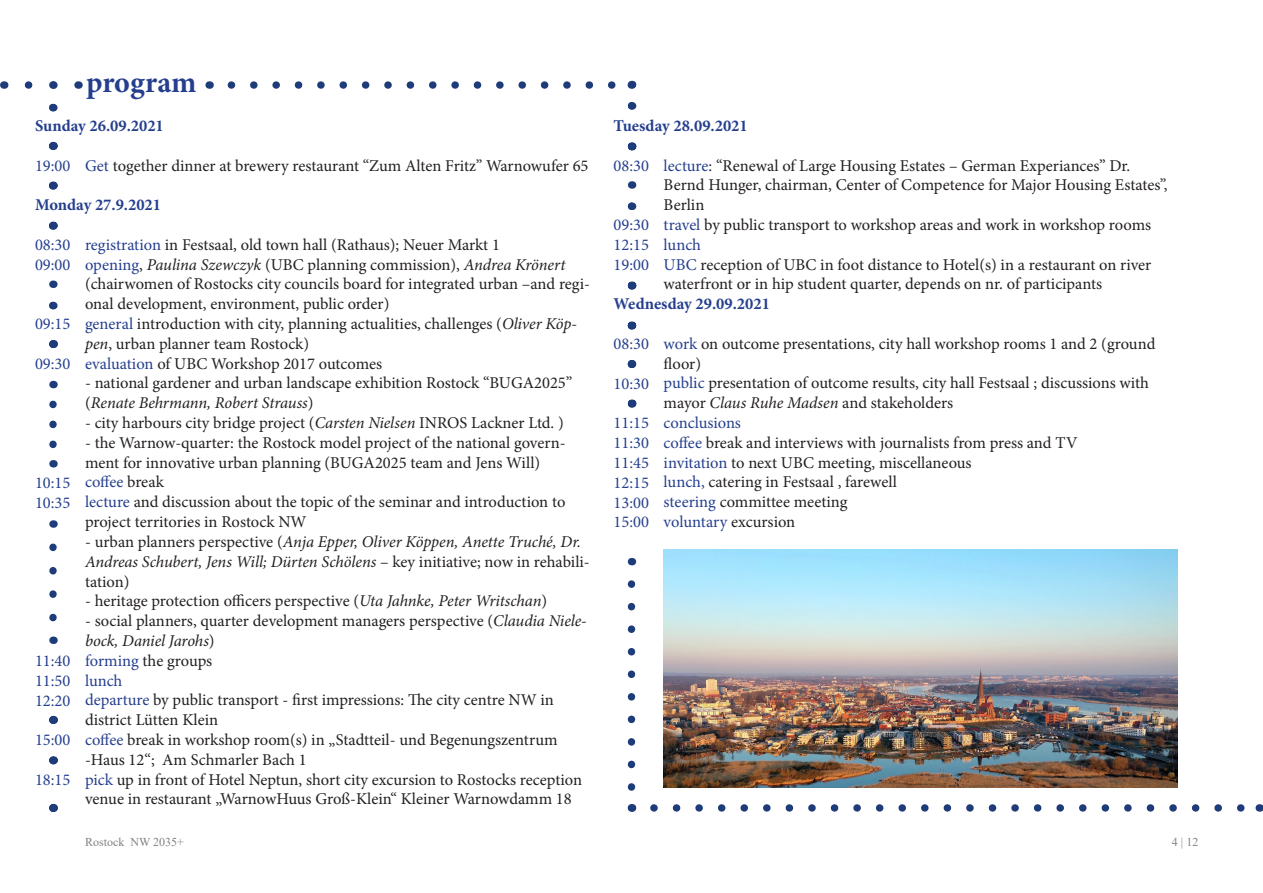
<style>
.page{position:relative;width:1263px;height:893px;background:#fff}
.page>*{position:absolute;margin:0;border:0;box-sizing:border-box;transform-origin:0 0}
.t1{font:700 30px "Minion Pro";color:#253f8e}
.t2{font:16.5px/19.8px "Minion Pro";letter-spacing:-.005em;color:#231f20}
.t3{font:16.5px "Minion Pro";color:#253f8e}
.t4{font:italic 16.5px/19.8px "Minion Pro";letter-spacing:-.005em;color:#231f20}
.t5{font:700 16.5px "Minion Pro";color:#253f8e}
.t6{font:12px "Times New Roman";color:#808285}
.s1{color:#253f8e}
.s2{font-style:italic}
.s3{color:#231f20}
.s4{font-style:normal}
</style>
<div class="page">
<svg style="left:231px;top:81px;width:385px;height:8px"></svg>
<svg style="left:628px;top:584px;width:7px;height:207px"></svg>
<svg style="left:654px;top:804px;width:591px;height:8px"></svg>
<svg style="left:29px;top:81px;width:29px;height:8px"></svg>
<svg style="left:49px;top:103px;width:8px;height:8px"></svg>
<svg style="left:49px;top:340px;width:8px;height:8px"></svg>
<svg style="left:49px;top:404px;width:8px;height:45px"></svg>
<svg style="left:49px;top:301px;width:8px;height:8px"></svg>
<svg style="left:631px;top:81px;width:2px;height:8px"></svg>
<svg style="left:628px;top:102px;width:7px;height:8px"></svg>
<svg style="left:628px;top:202px;width:7px;height:8px"></svg>
<svg style="left:628px;top:360px;width:7px;height:8px"></svg>
<svg style="left:628px;top:399px;width:7px;height:9px"></svg>
<svg style="left:49px;top:547px;width:8px;height:75px"></svg>
<svg style="left:49px;top:716px;width:8px;height:8px"></svg>
<svg style="left:49px;top:756px;width:8px;height:8px"></svg>
<svg style="left:49px;top:804px;width:8px;height:8px"></svg>
<img style="left:664px;top:550px;width:514px;height:237px">
<svg style="left:49px;top:142px;width:8px;height:8px"></svg>
<svg style="left:49px;top:182px;width:8px;height:8px"></svg>
<svg style="left:49px;top:222px;width:8px;height:8px"></svg>
<svg style="left:628px;top:142px;width:7px;height:8px"></svg>
<svg style="left:628px;top:281px;width:7px;height:9px"></svg>
<svg style="left:628px;top:321px;width:7px;height:9px"></svg>
<p class="t1" style="left:86px;top:61px;width:112px">program</p>
<p class="t5" style="left:35px;top:114px;width:130px">Sunday 26.09.2021</p>
<p class="t3" style="left:35px;top:155px;width:37px">19:00</p>
<p class="t2" style="left:85px;top:156px;width:505px"><span class="s1">Get</span> together dinner at brewery restaurant “Zum Alten Fritz” Warnowufer 65</p>
<p class="t5" style="left:35px;top:193px;width:128px">Monday 27.9.2021</p>
<p class="t3" style="left:35px;top:234px;width:37px">08:30</p>
<p class="t3" style="left:35px;top:254px;width:37px">09:00</p>
<p class="t3" style="left:35px;top:313px;width:37px">09:15</p>
<p class="t3" style="left:35px;top:353px;width:37px">09:30</p>
<p class="t3" style="left:35px;top:472px;width:37px">10:15</p>
<p class="t3" style="left:35px;top:491px;width:37px">10:35</p>
<p class="t3" style="left:35px;top:650px;width:37px">11:40</p>
<p class="t3" style="left:35px;top:670px;width:37px">11:50</p>
<p class="t3" style="left:35px;top:689px;width:37px">12:20</p>
<p class="t3" style="left:35px;top:729px;width:37px">15:00</p>
<p class="t3" style="left:35px;top:769px;width:37px">18:15</p>
<p class="t2" style="left:85px;top:235px;width:416px"><span class="s1">registration</span> in Festsaal, old town hall (Rathaus); Neuer Markt 1</p>
<p class="t2" style="left:85px;top:255px;width:506px"><span class="s1">opening</span>, <span class="s2">Paulina Szewczyk</span> (UBC planning commission), <span class="s2">Andrea Krönert </span>(chairwomen of Rostocks city councils board for integrated urban –and regi&shy;onal development, environment, public order)</p>
<p class="t2" style="left:85px;top:314px;width:493px"><span class="s1">general</span> introduction with city, planning actualities, challenges (<span class="s2">Oliver Köp&shy;pen</span>, urban planner team Rostock)</p>
<p class="t2" style="left:85px;top:354px;width:299px"><span class="s1">evaluation</span> of UBC Workshop 2017 outcomes</p>
<p class="t2" style="left:85px;top:373px;width:489px">- national gardener and urban landscape exhibition Rostock “BUGA2025” (<span class="s2">Renate Behrmann, Robert Strauss</span>)</p>
<p class="t2" style="left:85px;top:413px;width:480px">- city harbours city bridge project (<span class="s2">Carsten Nielsen</span> INROS Lackner Ltd. )</p>
<p class="t2" style="left:85px;top:433px;width:482px">- the Warnow-quarter: the Rostock model project of the national govern&shy;ment for innovative urban planning (BUGA2025 team and Jens Will)</p>
<p class="t3" style="left:85px;top:471px;width:80px">coffee <span class="s3">break</span></p>
<p class="t2" style="left:85px;top:492px;width:482px"><span class="s1">lecture</span> and discussion about the topic of the seminar and introduction to project territories in Rostock NW</p>
<p class="t4" style="left:85px;top:532px;width:506px"><span class="s4">- urban planners perspective (</span>Anja Epper, Oliver Köppen, Anette Truché, Dr.<br>Andreas Schubert, Jens Will; Dürten Schölens <span class="s4">– key initiative; now in rehabili&shy;tation)</span></p>
<p class="t2" style="left:85px;top:591px;width:464px">- heritage protection officers perspective (<span class="s2">Uta Jahnke, Peter Writschan</span>)</p>
<p class="t2" style="left:85px;top:611px;width:503px">- social planners, quarter development managers perspective (<span class="s2">Claudia Niele&shy;bock, Daniel Jarohs</span>)</p>
<p class="t2" style="left:85px;top:651px;width:129px"><span class="s1">forming</span> the groups</p>
<p class="t3" style="left:85px;top:669px;width:39px">lunch</p>
<p class="t2" style="left:85px;top:690px;width:470px"><span class="s1">departure</span> by public transport - first impressions: The city centre NW in district Lütten Klein</p>
<p class="t2" style="left:85px;top:730px;width:474px"><span class="s1">coffee</span> break in workshop room(s) in „Stadtteil- und Begenungszentrum -Haus 12“; Am Schmarler Bach 1</p>
<p class="t2" style="left:85px;top:769px;width:499px"><span class="s1">pick</span> up in front of Hotel Neptun, short city excursion to Rostocks reception venue in restaurant „WarnowHuus Groß-Klein“ Kleiner Warnowdamm 18</p>
<p class="t5" style="left:614px;top:114px;width:136px">Tuesday 28.09.2021</p>
<p class="t3" style="left:614px;top:155px;width:37px">08:30</p>
<p class="t3" style="left:614px;top:214px;width:37px">09:30</p>
<p class="t3" style="left:614px;top:234px;width:37px">12:15</p>
<p class="t3" style="left:614px;top:254px;width:37px">19:00</p>
<p class="t2" style="left:664px;top:156px;width:505px"><span class="s1">lecture</span>: “Renewal of Large Housing Estates – German Experiances” Dr.<br>Bernd Hunger, chairman, Center of Competence for Major Housing Estates”,<br>Berlin</p>
<p class="t2" style="left:664px;top:215px;width:489px"><span class="s1">travel</span> by public transport to workshop areas and work in workshop rooms</p>
<p class="t3" style="left:664px;top:234px;width:39px">lunch</p>
<p class="t2" style="left:664px;top:255px;width:489px"><span class="s1">UBC</span> reception of UBC in foot distance to Hotel(s) in a restaurant on river waterfront or in hip student quarter, depends on nr. of participants</p>
<p class="t5" style="left:614px;top:292px;width:158px">Wednesday 29.09.2021</p>
<p class="t3" style="left:614px;top:333px;width:37px">08:30</p>
<p class="t3" style="left:614px;top:373px;width:37px">10:30</p>
<p class="t3" style="left:614px;top:412px;width:37px">11:15</p>
<p class="t3" style="left:614px;top:432px;width:37px">11:30</p>
<p class="t3" style="left:614px;top:452px;width:37px">11:45</p>
<p class="t3" style="left:614px;top:472px;width:37px">12:15</p>
<p class="t3" style="left:614px;top:491px;width:37px">13:00</p>
<p class="t3" style="left:614px;top:511px;width:37px">15:00</p>
<p class="t2" style="left:664px;top:334px;width:493px"><span class="s1">work</span> on outcome presentations, city hall workshop rooms 1 and 2 (ground floor)</p>
<p class="t2" style="left:664px;top:373px;width:487px"><span class="s1">public</span> presentation of outcome results, city hall Festsaal ; discussions with mayor <span class="s2">Claus Ruhe Madsen</span> and stakeholders</p>
<p class="t3" style="left:664px;top:412px;width:79px">conclusions</p>
<p class="t2" style="left:664px;top:433px;width:415px"><span class="s1">coffee</span> break and interviews with journalists from press and TV</p>
<p class="t2" style="left:664px;top:453px;width:309px"><span class="s1">invitation</span> to next UBC meeting, miscellaneous</p>
<p class="t2" style="left:664px;top:472px;width:235px"><span class="s1">lunch,</span> catering in Festsaal , farewell</p>
<p class="t2" style="left:664px;top:492px;width:185px"><span class="s1">steering</span> committee meeting</p>
<p class="t3" style="left:664px;top:511px;width:133px">voluntary <span class="s3">excursion</span></p>
<p class="t6" style="left:85px;top:834px;width:100px">Rostock NW 2035+</p>
<p class="t6" style="left:1172px;top:834px;width:28px">4 | 12</p>
</div>
